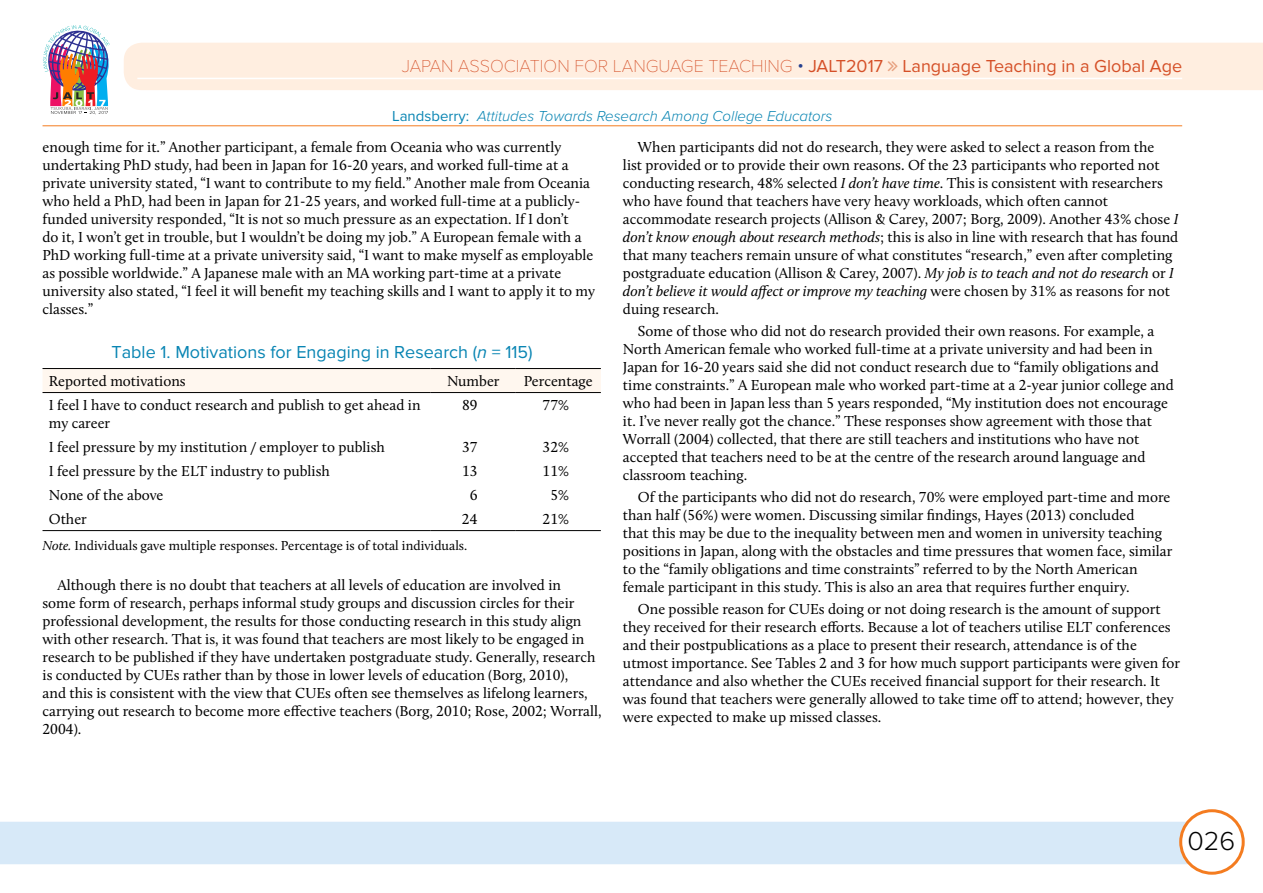
<style>
.page{position:relative;width:1263px;height:893px;background:#fff}
.page>*{position:absolute;margin:0;border:0;box-sizing:border-box;transform-origin:0 0}
.t1{font:300 27px "Proxima Nova";color:#000}
.t2{font:18px "Proxima Nova";color:#d55028}
.t3{font:18px "Proxima Nova";color:#0985b3}
.t4{font:15px/18px "Calluna";color:#000}
.t5{font:italic 300 15px "Proxima Nova";color:#0985b3}
.t6{font:13.5px "Calluna";color:#000}
.s1{font-family:"Proxima Nova T";font-weight:100}
.s2{font-weight:300;color:#25408f}
.s3{font-weight:400;font-style:normal}
.s4{font-style:italic}
</style>
<div class="page">
<div style="left:0;top:822px;width:1190px;height:42px;background:#d7e9f8"></div>
<div style="left:1181px;top:811px;width:62px;height:62px;background:#fff;border-radius:50%"></div>
<div style="left:1179px;top:809px;width:66px;height:66px;border:3px solid #f47c20;border-radius:50%"></div>
<div style="left:124px;top:43px;width:1139px;height:47px;background:#ffeee0"></div>
<hr style="left:137px;top:78px;width:1045px;height:1px;background:#fff">
<hr style="left:43px;top:126px;width:1139px;height:1px;background:#f47c20">
<img style="left:43px;top:25px;width:67px;height:90px">
<div style="left:43px;top:369px;width:558px;height:23px;background:#fff7ef"></div>
<hr style="left:43px;top:368px;width:388px;height:1px;background:#000">
<hr style="left:431px;top:368px;width:85px;height:1px;background:#000">
<hr style="left:516px;top:368px;width:85px;height:1px;background:#000">
<hr style="left:43px;top:392px;width:388px;height:1px;background:#000">
<hr style="left:431px;top:392px;width:85px;height:1px;background:#000">
<hr style="left:516px;top:392px;width:85px;height:1px;background:#000">
<hr style="left:43px;top:530px;width:388px;height:1px;background:#000">
<hr style="left:431px;top:530px;width:85px;height:1px;background:#000">
<hr style="left:516px;top:530px;width:85px;height:1px;background:#000">
<svg style="left:888px;top:61px;width:9px;height:10px"></svg>
<p class="t2" style="left:402px;top:55px;width:782px"><span class="s1">JAPAN ASSOCIATION FOR LANGUAGE TEACHING</span> <span class="s2">•</span> JALT2017 Language Teaching in a Global Age</p>
<p class="t5" style="left:392px;top:108px;width:442px"><span class="s3">Landsberry:</span> Attitudes Towards Research Among College Educators</p>
<p class="t4" style="left:43px;top:137px;width:554px">enough time for it.” Another participant, a female from Oceania who was currently undertaking PhD study, had been in Japan for 16-20 years, and worked full-time at a private university stated, “I want to contribute to my field.” Another male from Oceania who held a PhD, had been in Japan for 21-25 years, and worked full-time at a publicly&shy;funded university responded, “It is not so much pressure as an expectation. If I don’t<br>do it, I won’t get in trouble, but I wouldn’t be doing my job.” A European female with a PhD working full-time at a private university said, “I want to make myself as employable as possible worldwide.” A Japanese male with an MA working part-time at a private university also stated, “I feel it will benefit my teaching skills and I want to apply it to my classes.”</p>
<p class="t3" style="left:112px;top:342px;width:423px">Table 1. Motivations for Engaging in Research (<span class="s4">n</span> = 115)</p>
<p class="t4" style="left:49px;top:372px;width:138px">Reported motivations</p>
<p class="t4" style="left:447px;top:372px;width:54px">Number</p>
<p class="t4" style="left:524px;top:372px;width:70px">Percentage</p>
<p class="t4" style="left:49px;top:396px;width:373px">I feel I have to conduct research and publish to get ahead in my career</p>
<p class="t4" style="left:462px;top:396px;width:17px">89</p>
<p class="t4" style="left:543px;top:396px;width:28px">77%</p>
<p class="t4" style="left:49px;top:438px;width:337px">I feel pressure by my institution / employer to publish</p>
<p class="t4" style="left:462px;top:438px;width:17px">37</p>
<p class="t4" style="left:543px;top:438px;width:28px">32%</p>
<p class="t4" style="left:49px;top:462px;width:283px">I feel pressure by the ELT industry to publish</p>
<p class="t4" style="left:462px;top:462px;width:17px">13</p>
<p class="t4" style="left:543px;top:462px;width:28px">11%</p>
<p class="t4" style="left:49px;top:486px;width:116px">None of the above</p>
<p class="t4" style="left:470px;top:486px;width:9px">6</p>
<p class="t4" style="left:550px;top:486px;width:20px">5%</p>
<p class="t4" style="left:49px;top:510px;width:40px">Other</p>
<p class="t4" style="left:462px;top:510px;width:17px">24</p>
<p class="t4" style="left:542px;top:510px;width:28px">21%</p>
<p class="t6" style="left:43px;top:537px;width:426px"><span class="s4">Note.</span> Individuals gave multiple responses. Percentage is of total individuals.</p>
<p class="t4" style="left:43px;top:576px;width:561px;text-indent:15px">Although there is no doubt that teachers at all levels of education are involved in<br>some form of research, perhaps informal study groups and discussion circles for their professional development, the results for those conducting research in this study align with other research. That is, it was found that teachers are most likely to be engaged in research to be published if they have undertaken postgraduate study. Generally, research is conducted by CUEs rather than by those in lower levels of education (Borg, 2010),<br>and this is consistent with the view that CUEs often see themselves as lifelong learners, carrying out research to become more effective teachers (Borg, 2010; Rose, 2002; Worrall, 2004).</p>
<p class="t4" style="left:623px;top:137px;width:557px;text-indent:15px">When participants did not do research, they were asked to select a reason from the<br>list provided or to provide their own reasons. Of the 23 participants who reported not conducting research, 48% selected <span class="s4">I don’t have time</span>. This is consistent with researchers who have found that teachers have very heavy workloads, which often cannot accommodate research projects (Allison &amp; Carey, 2007; Borg, 2009). Another 43% chose <span class="s4">I don’t know enough about research methods</span>; this is also in line with research that has found that many teachers remain unsure of what constitutes “research,” even after completing postgraduate education (Allison &amp; Carey, 2007). <span class="s4">My job is to teach and not do research</span> or <span class="s4">I don’t believe it would affect or improve my teaching</span> were chosen by 31% as reasons for not duing research.</p>
<p class="t4" style="left:623px;top:322px;width:552px;text-indent:15px">Some of those who did not do research provided their own reasons. For example, a North American female who worked full-time at a private university and had been in Japan for 16-20 years said she did not conduct research due to “family obligations and time constraints.” A European male who worked part-time at a 2-year junior college and who had been in Japan less than 5 years responded, “My institution does not encourage it. I’ve never really got the chance.” These responses show agreement with those that Worrall (2004) collected, that there are still teachers and institutions who have not accepted that teachers need to be at the centre of the research around language and classroom teaching.</p>
<p class="t4" style="left:623px;top:488px;width:551px;text-indent:15px">Of the participants who did not do research, 70% were employed part-time and more than half (56%) were women. Discussing similar findings, Hayes (2013) concluded<br>that this may be due to the inequality between men and women in university teaching positions in Japan, along with the obstacles and time pressures that women face, similar to the “family obligations and time constraints” referred to by the North American female participant in this study. This is also an area that requires further enquiry.</p>
<p class="t4" style="left:623px;top:600px;width:559px;text-indent:15px">One possible reason for CUEs doing or not doing research is the amount of support they received for their research efforts. Because a lot of teachers utilise ELT conferences and their postpublications as a place to present their research, attendance is of the utmost importance. See Tables 2 and 3 for how much support participants were given for attendance and also whether the CUEs received financial support for their research. It was found that teachers were generally allowed to take time off to attend; however, they were expected to make up missed classes.</p>
<h1 class="t1" style="left:1187px;top:825px;width:49px">026</h1>
</div>
